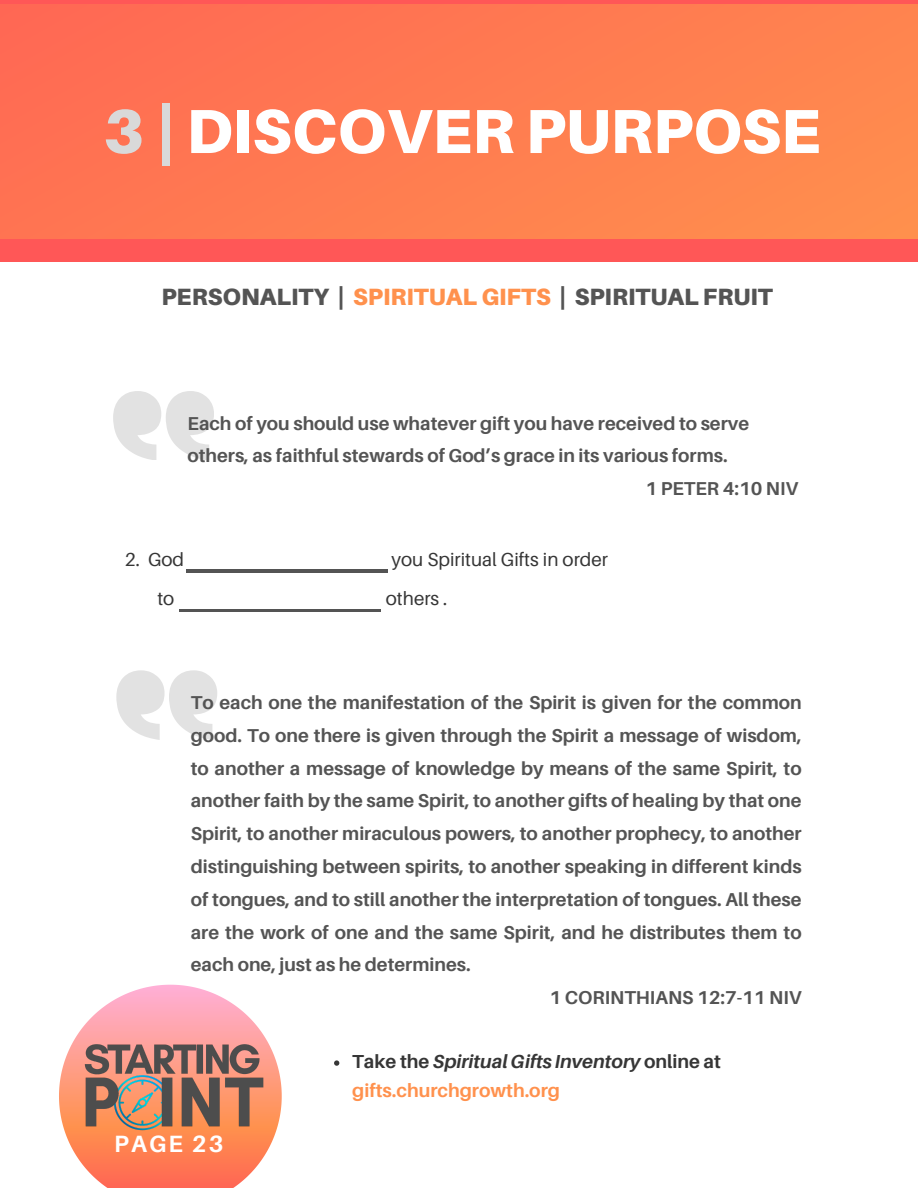
<style>
.page{position:relative;width:918px;height:1188px;background:#fff}
.page>*{position:absolute;margin:0;border:0;box-sizing:border-box;transform-origin:0 0}
.t1{font:900 62.25px "Aileron";color:#fff}
.t2{font:900 23.55px "Aileron";color:#545454}
.t3{font:700 23.55px "Aileron";letter-spacing:.09em;color:#fff}
.t4{font:italic 700 18.9px/29.7px "Aileron";color:#363636}
.t5{font:18.9px "Aileron";color:#363636}
.t6{font:700 18.6px "Aileron";color:#545454}
.s1{color:#d9d9d9}
.s2{color:#ff914d}
.s3{font-style:normal}
.s4{font-style:normal;color:#ff914d}
</style>
<div class="page">
<svg style="left:59px;top:985px;width:223px;height:203px"></svg>
<img style="left:76px;top:1037px;width:192px;height:94px">
<div style="left:0;top:0;width:918px;height:250px;background:linear-gradient(to right,#ff6d53,#ff8a4e)"></div>
<div style="left:0;top:240px;width:918px;height:22px;background:#ff5757"></div>
<hr style="left:0;top:0;width:918px;height:3px;background:#ff5757">
<svg style="left:113px;top:392px;width:101px;height:68px"></svg>
<hr style="left:186px;top:570px;width:202px;height:2px;background:#545454">
<svg style="left:116px;top:670px;width:101px;height:70px"></svg>
<svg style="left:334px;top:1060px;width:5px;height:6px"></svg>
<hr style="left:179px;top:610px;width:202px;height:2px;background:#545454">
<h1 class="t1" style="left:104px;top:93px;width:718px"><span class="s1">3 |</span> DISCOVER PURPOSE</h1>
<h3 class="t2" style="left:161px;top:283px;width:613px">PERSONALITY | <span class="s2">SPIRITUAL GIFTS</span> | SPIRITUAL FRUIT</h3>
<p class="t6" style="left:188px;top:412px;width:563px">Each of you should use whatever gift you have received to serve</p>
<p class="t6" style="left:188px;top:444px;width:542px">others, as faithful stewards of God’s grace in its various forms.</p>
<p class="t6" style="left:645px;top:477px;width:154px">1 PETER 4:10 NIV</p>
<h2 class="t5" style="left:125px;top:548px;width:61px">2. God</h2>
<h2 class="t5" style="left:392px;top:548px;width:218px">you Spiritual Gifts in order</h2>
<p class="t5" style="left:157px;top:587px;width:18px">to</p>
<p class="t5" style="left:386px;top:587px;width:63px">others .</p>
<p class="t6" style="left:191px;top:691px;width:612px">To each one the manifestation of the Spirit is given for the common</p>
<p class="t6" style="left:191px;top:724px;width:612px">good. To one there is given through the Spirit a message of wisdom,</p>
<p class="t6" style="left:191px;top:757px;width:612px">to another a message of knowledge by means of the same Spirit, to</p>
<p class="t6" style="left:191px;top:789px;width:612px">another faith by the same Spirit, to another gifts of healing by that one</p>
<p class="t6" style="left:191px;top:822px;width:612px">Spirit, to another miraculous powers, to another prophecy, to another</p>
<p class="t6" style="left:191px;top:855px;width:612px">distinguishing between spirits, to another speaking in different kinds</p>
<p class="t6" style="left:191px;top:888px;width:612px">of tongues, and to still another the interpretation of tongues. All these</p>
<p class="t6" style="left:191px;top:921px;width:612px">are the work of one and the same Spirit, and he distributes them to</p>
<p class="t6" style="left:191px;top:953px;width:281px">each one, just as he determines.</p>
<p class="t6" style="left:550px;top:986px;width:254px">1 CORINTHIANS 12:7-11 NIV</p>
<p class="t3" style="left:114px;top:1129px;width:111px">PAGE 23</p>
<p class="t4" style="left:352px;top:1046px;width:370px"><span class="s3">Take the</span> Spiritual Gifts Inventory <span class="s3">online at </span><span class="s4">gifts.churchgrowth.org</span></p>
</div>
